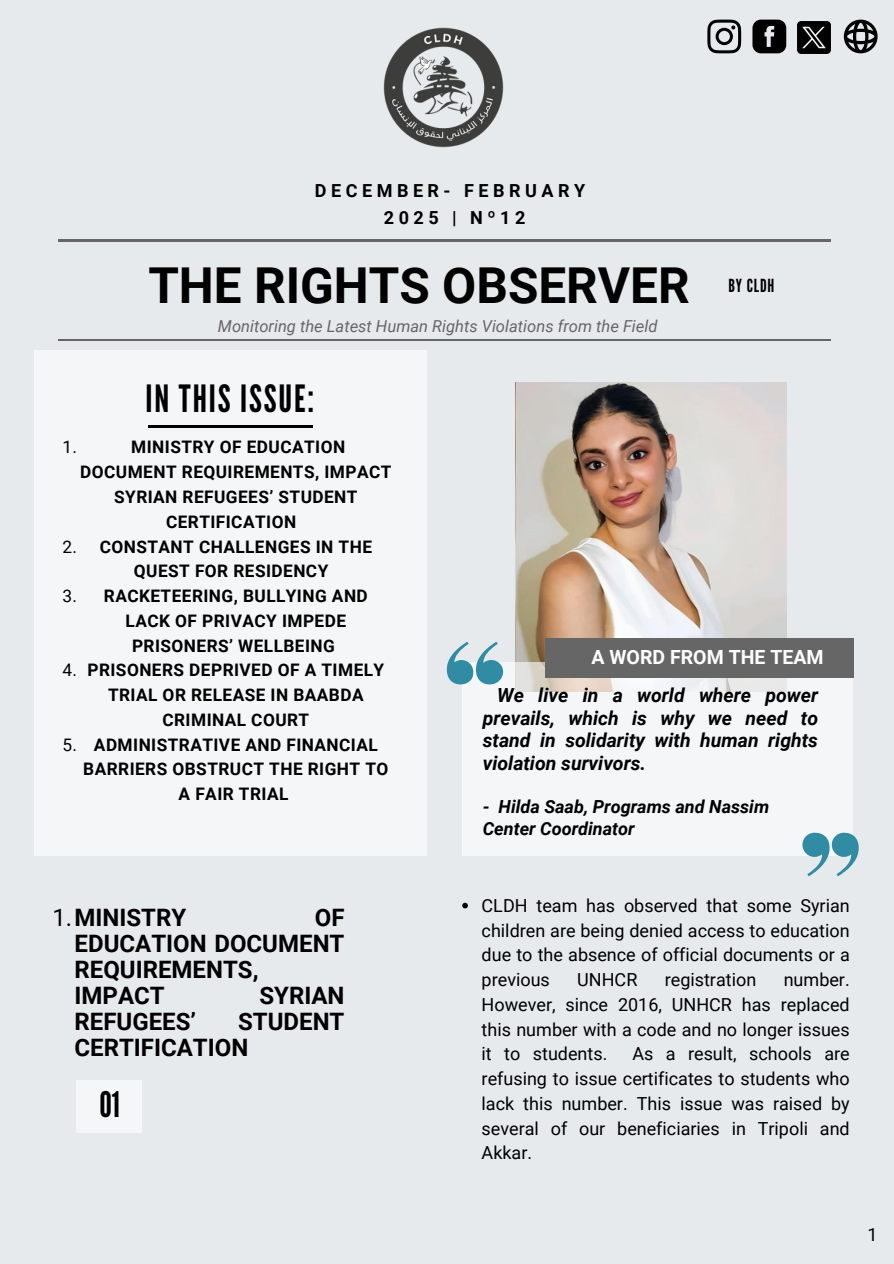
<style>
.page{position:relative;width:894px;height:1264px;background:#fff}
.page>*{position:absolute;margin:0;border:0;box-sizing:border-box;transform-origin:0 0}
.t1{font:700 49.5px "Roboto";color:#010101}
.t2{font:37.5px "League Gothic";letter-spacing:.05em;color:#000}
.t3{font:35.1px "League Gothic";color:#000}
.t4{font:700 24px/25.8px "Roboto";color:#000}
.t5{font:700 19.5px "Roboto";color:#fff}
.t6{font:italic 700 19.35px/23px "Roboto";color:#000;text-align:justify}
.t7{font:18px/24.8px "Roboto";color:#000;text-align:justify}
.t8{font:italic 700 18px/21.9px "Roboto";color:#000}
.t9{font:700 18px/27px "Roboto";letter-spacing:.25em;color:#000;text-align:center}
.t10{font:18px "League Gothic";letter-spacing:.05em;color:#000}
.t11{font:700 17.25px/24.8px "Roboto";letter-spacing:.025em;color:#000;text-align:center}
.t12{font:17.25px "Roboto";color:#000}
.t13{font:italic 16.5px "Roboto";color:#666}
.s1{font-weight:400}
</style>
<div class="page">
<div style="left:0;top:0;width:893px;height:1263px;background:#e7eaed"></div>
<div style="left:34px;top:351px;width:392px;height:505px;background:#f5f6f7"></div>
<hr style="left:58px;top:240px;width:772px;height:2px;background:#666">
<hr style="left:58px;top:339px;width:772px;height:1px;background:#666">
<hr style="left:148px;top:426px;width:164px;height:2px;background:#000">
<svg style="left:707px;top:20px;width:34px;height:33px"></svg>
<svg style="left:752px;top:20px;width:34px;height:33px"></svg>
<svg style="left:843px;top:20px;width:34px;height:33px"></svg>
<img style="left:383px;top:27px;width:121px;height:121px">
<div style="left:77px;top:1080px;width:65px;height:53px;background:#f5f6f7"></div>
<img style="left:515px;top:382px;width:271px;height:280px">
<div style="left:462px;top:662px;width:390px;height:194px;background:#f5f6f7"></div>
<div style="left:545px;top:637px;width:308px;height:40px;background:#666"></div>
<svg style="left:446px;top:641px;width:57px;height:43px"></svg>
<svg style="left:802px;top:832px;width:56px;height:44px"></svg>
<img style="left:797px;top:21px;width:33px;height:33px">
<svg style="left:462px;top:902px;width:6px;height:6px"></svg>
<p class="t9" style="left:315px;top:177px;width:272px">DECEMBER- FEBRUARY<br>2025 | Nº12</p>
<h1 class="t1" style="left:148px;top:257px;width:542px">THE RIGHTS OBSERVER</h1>
<p class="t13" style="left:218px;top:317px;width:441px">Monitoring the Latest Human Rights Violations from the Field</p>
<p class="t2" style="left:146px;top:377px;width:170px">IN THIS ISSUE:</p>
<h4 class="t11" style="left:80px;top:435px;width:313px">MINISTRY OF EDUCATION<br>DOCUMENT REQUIREMENTS, IMPACT<br>SYRIAN REFUGEES’ STUDENT<br>CERTIFICATION</h4>
<p class="t12" style="left:62px;top:437px;width:16px">1.</p>
<p class="t12" style="left:62px;top:536px;width:16px">2.</p>
<p class="t11" style="left:100px;top:534px;width:274px">CONSTANT CHALLENGES IN THE<br>QUEST FOR RESIDENCY</p>
<p class="t10" style="left:728px;top:275px;width:47px">BY CLDH</p>
<p class="t12" style="left:62px;top:586px;width:16px">3.</p>
<p class="t11" style="left:104px;top:583px;width:265px">RACKETEERING, BULLYING AND<br>LACK OF PRIVACY IMPEDE<br>PRISONERS’ WELLBEING</p>
<p class="t12" style="left:62px;top:660px;width:16px">4.</p>
<p class="t11" style="left:87px;top:658px;width:298px">PRISONERS DEPRIVED OF A TIMELY<br>TRIAL OR RELEASE IN BAABDA<br>CRIMINAL COURT</p>
<p class="t12" style="left:62px;top:734px;width:16px">5.</p>
<p class="t11" style="left:83px;top:732px;width:306px">ADMINISTRATIVE AND FINANCIAL<br>BARRIERS OBSTRUCT THE RIGHT TO<br>A FAIR TRIAL</p>
<p class="t4" style="left:52px;top:905px;width:135px"><span class="s1">1.</span>MINISTRY</p>
<p class="t4" style="left:74px;top:905px;width:271px;text-indent:240px">OF<br>EDUCATION DOCUMENT<br>REQUIREMENTS,<br>IMPACT</p>
<p class="t4" style="left:259px;top:982px;width:86px">SYRIAN</p>
<p class="t4" style="left:74px;top:1008px;width:123px">REFUGEES’</p>
<p class="t4" style="left:74px;top:1008px;width:271px;text-indent:163px">STUDENT<br>CERTIFICATION</p>
<h5 class="t3" style="left:99px;top:1084px;width:22px">01</h5>
<p class="t5" style="left:591px;top:645px;width:233px">A WORD FROM THE TEAM</p>
<p class="t6" style="left:482px;top:683px;width:337px;text-indent:14px">We live in a world where power prevails, which is why we need to stand in solidarity with human rights violation survivors.</p>
<p class="t8" style="left:482px;top:796px;width:288px">- Hilda Saab, Programs and Nassim<br>Center Coordinator</p>
<h2 class="t7" style="left:481px;top:893px;width:369px">CLDH team has observed that some Syrian children are being denied access to education due to the absence of official documents or a previous</h2>
<h2 class="t7" style="left:481px;top:967px;width:369px;text-indent:302px">number.<br>However, since 2016, UNHCR has replaced this number with a code and no longer issues it to students.</h2>
<h2 class="t7" style="left:577px;top:967px;width:62px">UNHCR</h2>
<h2 class="t7" style="left:664px;top:967px;width:93px">registration</h2>
<h2 class="t7" style="left:481px;top:1041px;width:369px;text-indent:151px">As a result, schools are refusing to issue certificates to students who lack this number. This issue was raised by several of our beneficiaries in Tripoli and Akkar.</h2>
<p class="t7" style="left:867px;top:1221px;width:12px">1</p>
</div>
